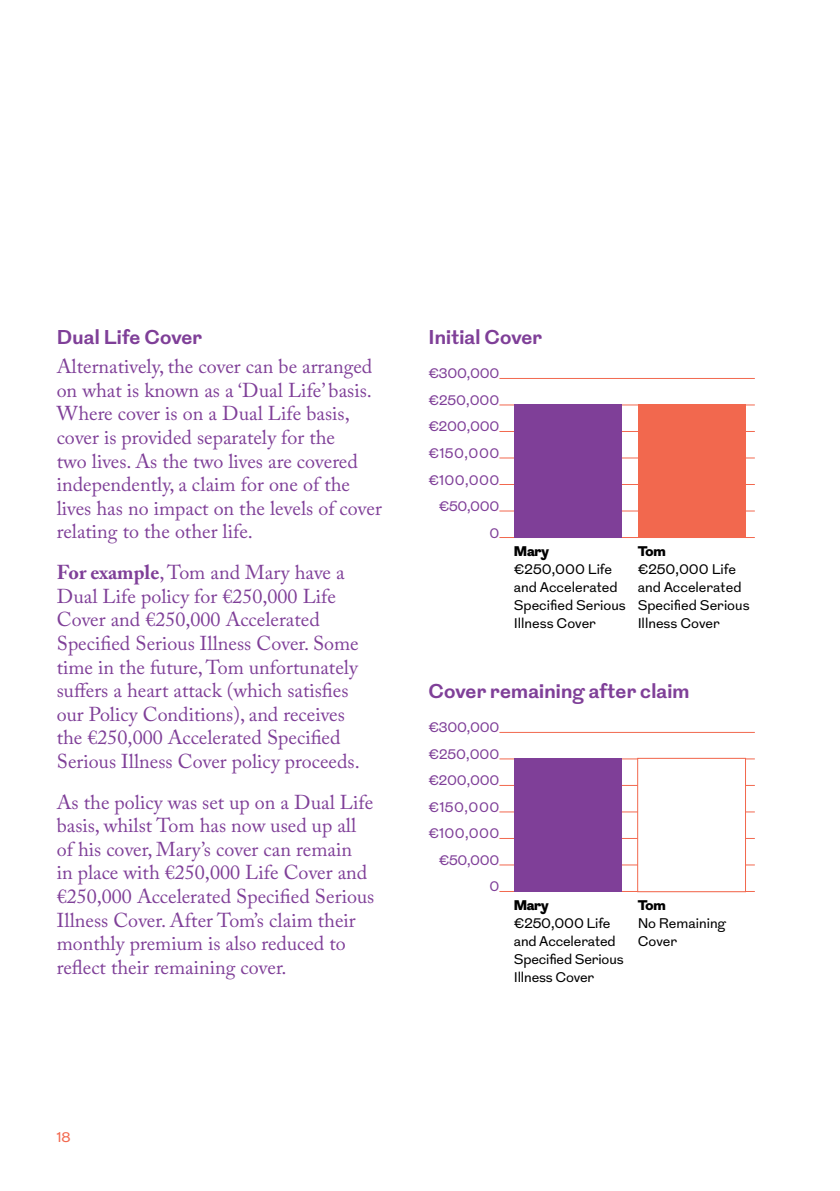
<style>
.page{position:relative;width:840px;height:1191px;background:#fff}
.page>*{position:absolute;margin:0;border:0;box-sizing:border-box;transform-origin:0 0}
.t1{font:20px/23.6px "Adobe Caslon Pro";color:#7f3f98}
.t2{font:700 20px "Grot";letter-spacing:.01em;color:#7f3f98}
.t3{font:14px/18px "Grot";color:#000}
.t4{font:14px/26.6px "Grot";letter-spacing:-.005em;color:#7f3f98;text-align:right}
.t5{font:900 14px "Grot";color:#000}
.t6{font:14px "Grot";color:#f2684e}
.s1{font-weight:700}
</style>
<div class="page">
<hr style="left:499px;top:378px;width:255px;height:1px;background:#f2684e">
<hr style="left:499px;top:404px;width:255px;height:1px;background:#f2684e">
<hr style="left:499px;top:431px;width:255px;height:1px;background:#f2684e">
<hr style="left:499px;top:457px;width:255px;height:1px;background:#f2684e">
<hr style="left:499px;top:484px;width:255px;height:1px;background:#f2684e">
<hr style="left:499px;top:510px;width:255px;height:1px;background:#f2684e">
<hr style="left:499px;top:537px;width:255px;height:1px;background:#f2684e">
<div style="left:513px;top:404px;width:108px;height:134px;background:#7f3f98"></div>
<div style="left:637px;top:404px;width:108px;height:134px;background:#f2684e"></div>
<hr style="left:499px;top:732px;width:255px;height:1px;background:#f2684e">
<hr style="left:499px;top:758px;width:255px;height:1px;background:#f2684e">
<hr style="left:499px;top:785px;width:255px;height:1px;background:#f2684e">
<hr style="left:499px;top:811px;width:255px;height:1px;background:#f2684e">
<hr style="left:499px;top:838px;width:255px;height:1px;background:#f2684e">
<hr style="left:499px;top:864px;width:255px;height:1px;background:#f2684e">
<hr style="left:499px;top:891px;width:255px;height:1px;background:#f2684e">
<div style="left:513px;top:758px;width:108px;height:133px;background:#7f3f98"></div>
<div style="left:636px;top:758px;width:109px;height:134px;background:#fff;border:1px solid #f2684e"></div>
<p class="t2" style="left:57px;top:324px;width:147px">Dual Life Cover</p>
<p class="t1" style="left:57px;top:354px;width:326px">Alternatively, the cover can be arranged on what is known as a ‘Dual Life’ basis.<br>Where cover is on a Dual Life basis, cover is provided separately for the<br>two lives. As the two lives are covered independently, a claim for one of the lives has no impact on the levels of cover relating to the other life.</p>
<p class="t1" style="left:57px;top:560px;width:304px"><span class="s1">For example</span>, Tom and Mary have a Dual Life policy for €250,000 Life Cover and €250,000 Accelerated Specified Serious Illness Cover. Some time in the future, Tom unfortunately suffers a heart attack (which satisfies our Policy Conditions), and receives the €250,000 Accelerated Specified Serious Illness Cover policy proceeds.</p>
<p class="t1" style="left:57px;top:790px;width:319px">As the policy was set up on a Dual Life basis, whilst Tom has now used up all of his cover, Mary’s cover can remain<br>in place with €250,000 Life Cover and €250,000 Accelerated Specified Serious Illness Cover. After Tom’s claim their monthly premium is also reduced to reflect their remaining cover.</p>
<p class="t2" style="left:428px;top:324px;width:115px">Initial Cover</p>
<p class="t4" style="left:428px;top:360px;width:72px">€300,000 €250,000 €200,000 €150,000 €100,000 €50,000<br>0</p>
<p class="t5" style="left:513px;top:541px;width:37px">Mary</p>
<p class="t3" style="left:513px;top:560px;width:113px">€250,000 Life and Accelerated<br>Specified Serious<br>Illness Cover</p>
<p class="t5" style="left:637px;top:541px;width:30px">Tom</p>
<p class="t3" style="left:637px;top:560px;width:113px">€250,000 Life and Accelerated<br>Specified Serious<br>Illness Cover</p>
<p class="t2" style="left:428px;top:678px;width:262px">Cover remaining after claim</p>
<p class="t4" style="left:428px;top:714px;width:72px">€300,000 €250,000 €200,000 €150,000 €100,000 €50,000<br>0</p>
<p class="t5" style="left:513px;top:895px;width:37px">Mary</p>
<p class="t3" style="left:513px;top:914px;width:111px">€250,000 Life and Accelerated<br>Specified Serious<br>Illness Cover</p>
<p class="t5" style="left:637px;top:895px;width:30px">Tom</p>
<p class="t3" style="left:637px;top:914px;width:90px">No Remaining<br>Cover</p>
<p class="t6" style="left:57px;top:1128px;width:15px">18</p>
</div>
